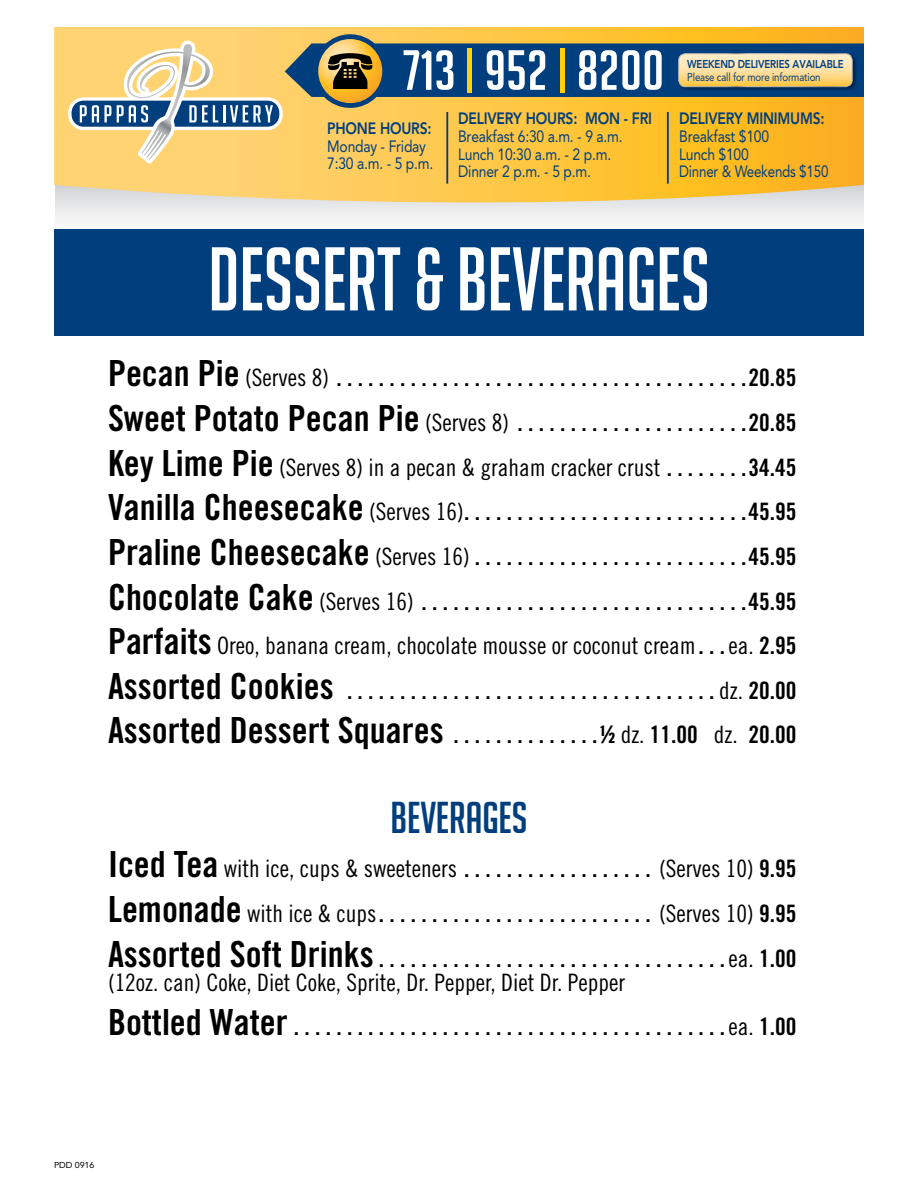
<style>
.page{position:relative;width:918px;height:1188px;background:#fff}
.page>*{position:absolute;margin:0;border:0;box-sizing:border-box;transform-origin:0 0}
.t1{font:88.05px "Big Noodle Titling";color:#fff;scale:.91 1}
.t2{font:55.2px "Big Noodle Titling";color:#fff;scale:1.04 1}
.t3{font:43.5px "Big Noodle Titling";color:#003e7e}
.t4{font:24px/44.7px "Trade Gothic Bold Cond Twenty";color:#000}
.t5{font:24px "Trade Gothic Cond Eighteen";color:#000}
.t6{font:16.35px/17.7px "Avenir LT Std";letter-spacing:-.015em;color:#003e7e;scale:.85 1}
.t7{font:800 16.35px "Avenir LT Std";letter-spacing:-.015em;color:#003e7e;scale:.85 1}
.t8{font:11.4px "Avenir LT Std";letter-spacing:-.015em;color:#003e7e;scale:.85 1}
.t9{font:800 11.4px "Avenir LT Std";letter-spacing:-.015em;color:#003e7e;scale:.85 1}
.t10{font:8.55px "Avenir LT Std";letter-spacing:-.01em;color:#000;scale:1.05 1}
.s1{font-size:51px;color:#ffd200}
.s2{font-size:36px}
.s3{font-family:"Trade Gothic Cond Eighteen"}
.s4{font-family:"Trade Gothic Bold Cond Twenty";font-size:36px}
.s5{font-family:"Trade Gothic Bold Cond Twenty"}
</style>
<div class="page">
<svg style="left:55px;top:229px;width:809px;height:1px"></svg>
<svg style="left:54px;top:27px;width:810px;height:195px"></svg>
<hr style="left:446px;top:112px;width:2px;height:72px;background:#003e7e">
<hr style="left:667px;top:112px;width:2px;height:72px;background:#003e7e">
<svg style="left:65px;top:27px;width:799px;height:151px;background:#c2a85e"></svg>
<div style="left:678px;top:53px;width:179px;height:38px;background:#000;opacity:.43"></div>
<svg style="left:679px;top:54px;width:173px;height:33px;background:#fede9a"></svg>
<div style="left:679px;top:54px;width:173px;height:33px;border:1px solid #fff;border-radius:7px"></div>
<div style="left:54px;top:230px;width:810px;height:106px;background:#003e7e"></div>
<h2 class="t2" style="left:403px;top:40px;width:253px">713 <span class="s1">|</span> 952 <span class="s1">|</span> 8200</h2>
<p class="t7" style="left:327px;top:119px;width:124px">PHONE HOURS:</p>
<p class="t6" style="left:327px;top:137px;width:126px">Monday - Friday<br>7:30 a.m. - 5 p.m.</p>
<p class="t7" style="left:458px;top:109px;width:230px">DELIVERY HOURS: MON - FRI</p>
<p class="t6" style="left:458px;top:128px;width:195px">Breakfast 6:30 a.m. - 9 a.m.<br>Lunch 10:30 a.m. - 2 p.m.<br>Dinner 2 p.m. - 5 p.m.</p>
<p class="t9" style="left:687px;top:58px;width:186px">WEEKEND DELIVERIES AVAILABLE</p>
<p class="t8" style="left:687px;top:70px;width:158px">Please call for more information</p>
<p class="t7" style="left:679px;top:109px;width:173px">DELIVERY MINIMUMS:</p>
<p class="t6" style="left:679px;top:128px;width:177px">Breakfast $100<br>Lunch $100<br>Dinner &amp; Weekends $150</p>
<h1 class="t1" style="left:208px;top:232px;width:553px">DESSERT &amp; BEVERAGES</h1>
<p class="t4" style="left:108px;top:355px;width:690px"><span class="s2">Pecan Pie</span> <span class="s3">(Serves 8)</span> . . . . . . . . . . . . . . . . . . . . . . . . . . . . . . . . . . . . . . 20.85<br><span class="s2">Sweet Potato Pecan Pie</span> <span class="s3">(Serves 8)</span> . . . . . . . . . . . . . . . . . . . . . 20.85</p>
<p class="t5" style="left:108px;top:453px;width:690px"><span class="s4">Key Lime Pie</span> (Serves 8) in a pecan &amp; graham cracker crust <span class="s5">. . . . . . . 34.45</span></p>
<p class="t4" style="left:108px;top:489px;width:690px;text-align:justify"><span class="s2">Vanilla Cheesecake</span> <span class="s3">(Serves 16)</span> . . . . . . . . . . . . . . . . . . . . . . . . . . 45.95<br><span class="s2">Praline Cheesecake</span> <span class="s3">(Serves 16)</span> . . . . . . . . . . . . . . . . . . . . . . . . . 45.95<br><span class="s2">Chocolate Cake</span> <span class="s3">(Serves 16)</span> . . . . . . . . . . . . . . . . . . . . . . . . . . . . . . 45.95</p>
<p class="t5" style="left:108px;top:631px;width:690px"><span class="s4">Parfaits</span> Oreo, banana cream, chocolate mousse or coconut cream <span class="s5">. .</span> ea. <span class="s5">2.95</span></p>
<p class="t4" style="left:108px;top:668px;width:690px"><span class="s2">Assorted Cookies</span> . . . . . . . . . . . . . . . . . . . . . . . . . . . . . . . . . . <span class="s3">dz.</span> 20.00<br><span class="s2">Assorted Dessert Squares</span> . . . . . . . . . . . . . ½ <span class="s3">dz.</span> 11.00 <span class="s3">dz.</span> 20.00</p>
<h3 class="t3" style="left:390px;top:794px;width:139px">BEVERAGES</h3>
<p class="t5" style="left:108px;top:855px;width:690px"><span class="s4">Iced Tea</span> with ice, cups &amp; sweeteners <span class="s5">. . . . . . . . . . . . . . . . . .</span> (Serves 10) <span class="s5">9.95</span></p>
<p class="t4" style="left:108px;top:891px;width:690px"><span class="s2">Lemonade</span> <span class="s3">with ice &amp; cups</span> . . . . . . . . . . . . . . . . . . . . . . . . . . <span class="s3">(Serves 10)</span> 9.95<br><span class="s2">Assorted Soft Drinks</span> . . . . . . . . . . . . . . . . . . . . . . . . . . . . . . . . <span class="s3">ea.</span> 1.00</p>
<p class="t5" style="left:108px;top:968px;width:519px">(12oz. can) Coke, Diet Coke, Sprite, Dr. Pepper, Diet Dr. Pepper</p>
<p class="t4" style="left:108px;top:1004px;width:690px"><span class="s2">Bottled Water</span> . . . . . . . . . . . . . . . . . . . . . . . . . . . . . . . . . . . . . . . . <span class="s3">ea.</span> 1.00</p>
<p class="t10" style="left:54px;top:1160px;width:40px">PDD 0916</p>
</div>
